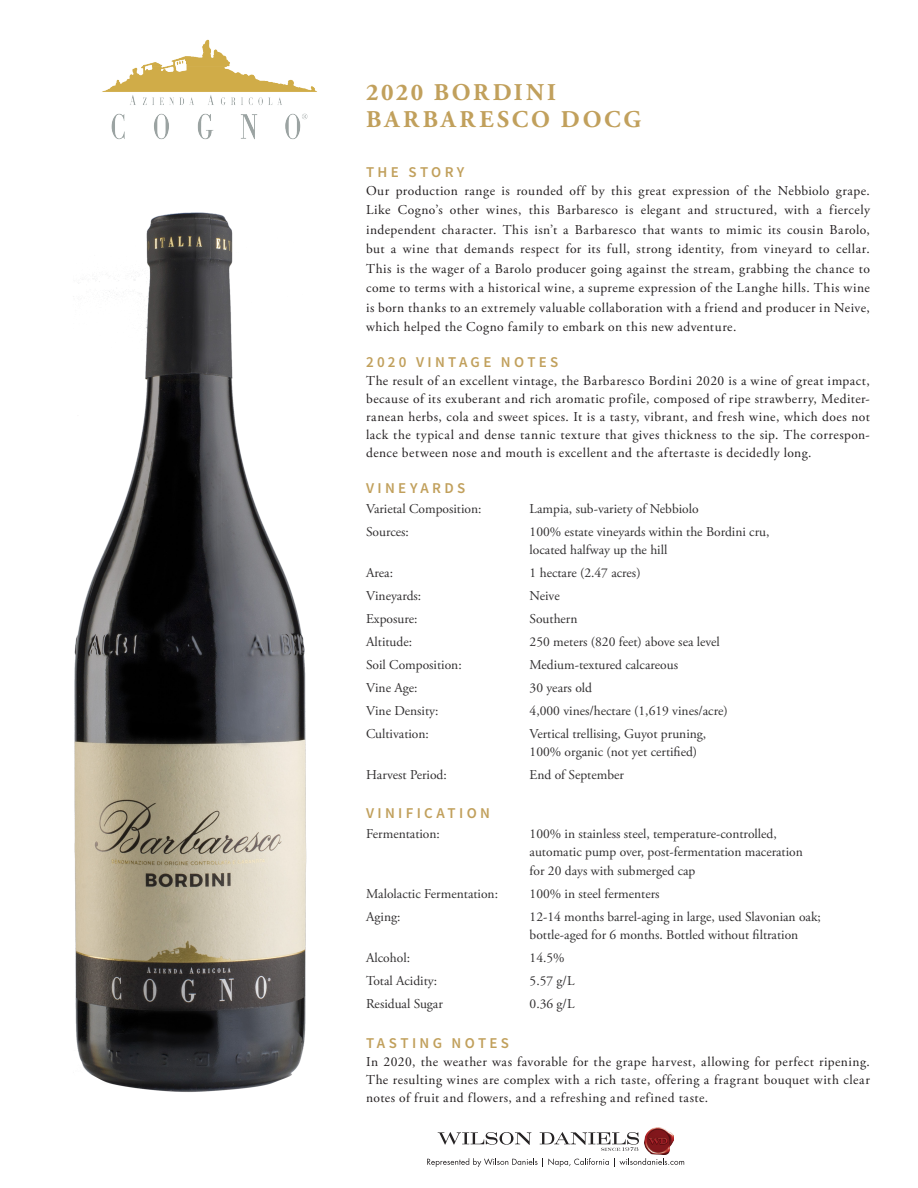
<style>
.page{position:relative;width:918px;height:1188px;background:#fff}
.page>*{position:absolute;margin:0;border:0;box-sizing:border-box;transform-origin:0 0}
.t1{font:700 24px "Adobe Garamond Pro";letter-spacing:.115em;color:#c1a05c}
.Heading_1{font:15px "Source Sans Variable";letter-spacing:.22em;color:#c1a05c}
.t2{font:13.5px/19.5px "Adobe Garamond Pro";letter-spacing:.035em;color:#231f20;text-align:justify}
.Vineyard_Vinif_text{font:13.5px/18px "Adobe Garamond Pro";color:#312f30}
</style>
<div class="page">
<svg style="left:438px;top:1132px;width:93px;height:13px"></svg>
<img style="left:644px;top:1128px;width:30px;height:27px">
<svg style="left:540px;top:1132px;width:99px;height:19px"></svg>
<svg style="left:427px;top:1158px;width:257px;height:9px"></svg>
<img style="left:102px;top:39px;width:215px;height:101px">
<img style="left:74px;top:212px;width:233px;height:880px">
<p class="t1" style="left:366px;top:79px;width:192px">2020 BORDINI</p>
<p class="t1" style="left:366px;top:106px;width:276px">BARBARESCO DOCG</p>
<p class="Heading_1" style="left:366px;top:163px;width:100px">THE STORY</p>
<p class="t2" style="left:366px;top:181px;width:505px">Our production range is rounded off by this great expression of the Nebbiolo grape.<br>Like Cogno’s other wines, this Barbaresco is elegant and structured, with a fiercely independent character. This isn’t a Barbaresco that wants to mimic its cousin Barolo, but a wine that demands respect for its full, strong identity, from vineyard to cellar.<br>This is the wager of a Barolo producer going against the stream, grabbing the chance to come to terms with a historical wine, a supreme expression of the Langhe hills. This wine is born thanks to an extremely valuable collaboration with a friend and producer in Neive, which helped the Cogno family to embark on this new adventure.</p>
<p class="Heading_1" style="left:366px;top:353px;width:194px">2020 VINTAGE NOTES</p>
<p class="t2" style="left:366px;top:372px;width:505px;line-height:18px">The result of an excellent vintage, the Barbaresco Bordini 2020 is a wine of great impact, because of its exuberant and rich aromatic profile, composed of ripe strawberry, Mediter&shy;ranean herbs, cola and sweet spices. It is a tasty, vibrant, and fresh wine, which does not lack the typical and dense tannic texture that gives thickness to the sip. The correspon&shy;dence between nose and mouth is excellent and the aftertaste is decidedly long.</p>
<p class="Heading_1" style="left:366px;top:479px;width:101px">VINEYARDS</p>
<p class="Vineyard_Vinif_text" style="left:366px;top:500px;width:117px">Varietal Composition:</p>
<p class="Vineyard_Vinif_text" style="left:530px;top:500px;width:171px">Lampia, sub-variety of Nebbiolo</p>
<p class="Vineyard_Vinif_text" style="left:366px;top:523px;width:44px">Sources:</p>
<p class="Vineyard_Vinif_text" style="left:530px;top:523px;width:241px">100% estate vineyards within the Bordini cru, located halfway up the hill</p>
<p class="Vineyard_Vinif_text" style="left:366px;top:564px;width:28px">Area:</p>
<p class="Vineyard_Vinif_text" style="left:530px;top:564px;width:113px">1 hectare (2.47 acres)</p>
<p class="Vineyard_Vinif_text" style="left:366px;top:587px;width:57px">Vineyards:</p>
<p class="Vineyard_Vinif_text" style="left:530px;top:587px;width:32px">Neive</p>
<p class="Vineyard_Vinif_text" style="left:366px;top:610px;width:53px">Exposure:</p>
<p class="Vineyard_Vinif_text" style="left:530px;top:610px;width:49px">Southern</p>
<p class="Vineyard_Vinif_text" style="left:366px;top:633px;width:48px">Altitude:</p>
<p class="Vineyard_Vinif_text" style="left:530px;top:633px;width:192px">250 meters (820 feet) above sea level</p>
<p class="Vineyard_Vinif_text" style="left:366px;top:656px;width:97px">Soil Composition:</p>
<p class="Vineyard_Vinif_text" style="left:530px;top:656px;width:150px">Medium-textured calcareous</p>
<p class="Vineyard_Vinif_text" style="left:366px;top:679px;width:53px">Vine Age:</p>
<p class="Vineyard_Vinif_text" style="left:530px;top:679px;width:64px">30 years old</p>
<p class="Vineyard_Vinif_text" style="left:366px;top:702px;width:74px">Vine Density:</p>
<p class="Vineyard_Vinif_text" style="left:530px;top:702px;width:200px">4,000 vines/hectare (1,619 vines/acre)</p>
<p class="Vineyard_Vinif_text" style="left:366px;top:725px;width:64px">Cultivation:</p>
<p class="Vineyard_Vinif_text" style="left:530px;top:725px;width:178px">Vertical trellising, Guyot pruning,<br>100% organic (not yet certified)</p>
<p class="Vineyard_Vinif_text" style="left:366px;top:766px;width:82px">Harvest Period:</p>
<p class="Vineyard_Vinif_text" style="left:530px;top:766px;width:96px">End of September</p>
<p class="Heading_1" style="left:366px;top:804px;width:125px">VINIFICATION</p>
<p class="Vineyard_Vinif_text" style="left:366px;top:825px;width:75px">Fermentation:</p>
<p class="Vineyard_Vinif_text" style="left:530px;top:825px;width:275px">100% in stainless steel, temperature-controlled, automatic pump over, post-fermentation maceration</p>
<p class="Vineyard_Vinif_text" style="left:530px;top:863px;width:167px">for 20 days with submerged cap</p>
<p class="Vineyard_Vinif_text" style="left:366px;top:886px;width:133px">Malolactic Fermentation:</p>
<p class="Vineyard_Vinif_text" style="left:530px;top:886px;width:131px">100% in steel fermenters</p>
<p class="Vineyard_Vinif_text" style="left:366px;top:909px;width:36px">Aging:</p>
<p class="Vineyard_Vinif_text" style="left:530px;top:909px;width:293px">12-14 months barrel-aging in large, used Slavonian oak; bottle-aged for 6 months. Bottled without filtration</p>
<p class="Vineyard_Vinif_text" style="left:366px;top:950px;width:45px">Alcohol:</p>
<p class="Vineyard_Vinif_text" style="left:530px;top:950px;width:37px">14.5%</p>
<p class="Vineyard_Vinif_text" style="left:366px;top:973px;width:73px">Total Acidity:</p>
<p class="Vineyard_Vinif_text" style="left:530px;top:973px;width:46px">5.57 g/L</p>
<p class="Vineyard_Vinif_text" style="left:366px;top:996px;width:78px">Residual Sugar</p>
<p class="Vineyard_Vinif_text" style="left:530px;top:996px;width:46px">0.36 g/L</p>
<p class="Heading_1" style="left:366px;top:1034px;width:145px">TASTING NOTES</p>
<p class="t2" style="left:366px;top:1053px;width:505px;line-height:18px">In 2020, the weather was favorable for the grape harvest, allowing for perfect ripening.<br>The resulting wines are complex with a rich taste, offering a fragrant bouquet with clear notes of fruit and flowers, and a refreshing and refined taste.</p>
</div>
